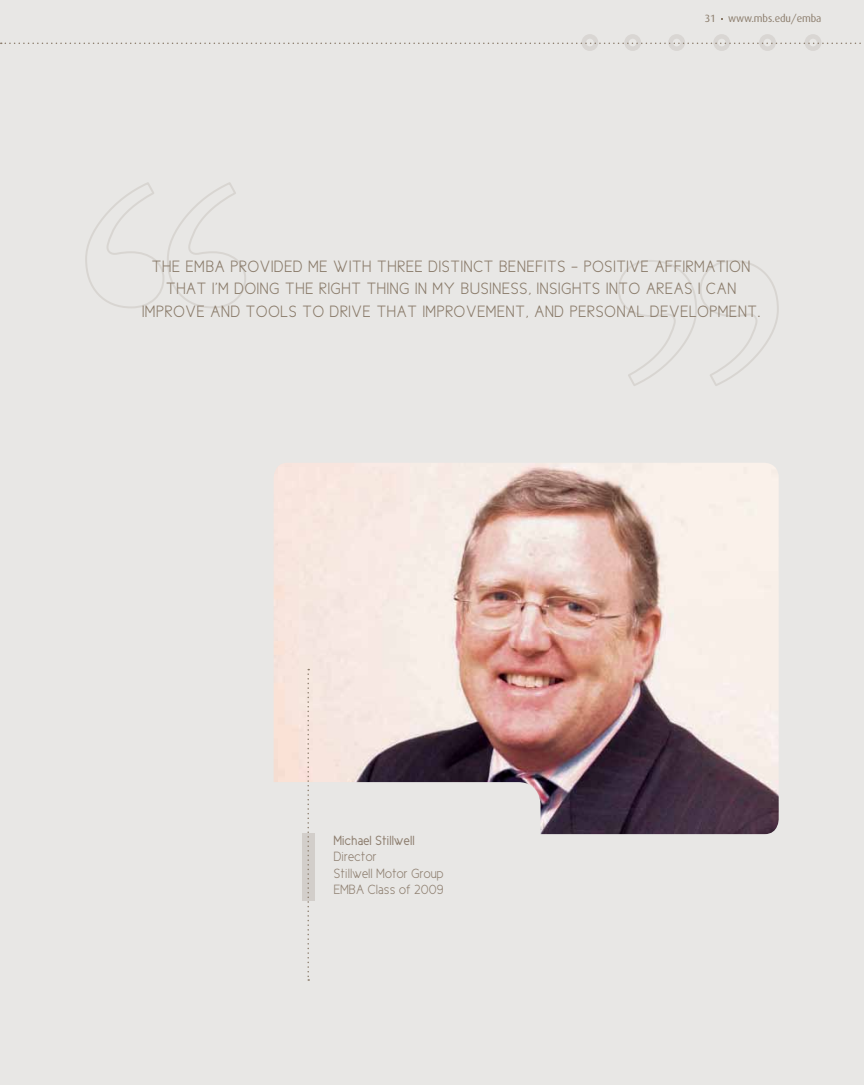
<style>
.page{position:relative;width:864px;height:1085px;background:#fff}
.page>*{position:absolute;margin:0;border:0;box-sizing:border-box;transform-origin:0 0}
.t1{font:16.5px "Cicle Semi";letter-spacing:.045em;color:#8a7b6a}
.t2{font:13.5px/16.2px "Cicle Semi";letter-spacing:.01em;color:#8f8071}
.t3{font:13.5px "Cicle Gordita";letter-spacing:.01em;color:#8f8071}
.t4{font:10.5px "Dax";letter-spacing:-.01em;color:#8a7b6a}
</style>
<div class="page">
<div style="left:0;top:0;width:863px;height:1084px;background:#e8e7e5"></div>
<div style="left:581px;top:34px;width:17px;height:17px;border:4px solid #d9d6d3;border-radius:50%"></div>
<div style="left:713px;top:34px;width:16px;height:17px;border:4px solid #d9d6d3;border-radius:50%"></div>
<div style="left:624px;top:34px;width:16px;height:17px;border:4px solid #d9d6d3;border-radius:50%"></div>
<div style="left:758px;top:34px;width:17px;height:17px;border:4px solid #d9d6d3;border-radius:50%"></div>
<div style="left:668px;top:34px;width:16px;height:17px;border:4px solid #d9d6d3;border-radius:50%"></div>
<div style="left:804px;top:34px;width:17px;height:17px;border:4px solid #d9d6d3;border-radius:50%"></div>
<svg style="left:0;top:42px;width:864px;height:2px"></svg>
<svg style="left:85px;top:182px;width:161px;height:126px"></svg>
<svg style="left:618px;top:260px;width:161px;height:126px"></svg>
<img style="left:274px;top:463px;width:504px;height:371px">
<svg style="left:274px;top:668px;width:266px;height:312px"></svg>
<p class="t4" style="left:704px;top:13px;width:118px">31 www.mbs.edu/emba</p>
<p class="t1" style="left:152px;top:257px;width:106px">THE EMBA PROVIDED</p>
<p class="t1" style="left:308px;top:257px;width:35px">ME WITH</p>
<p class="t1" style="left:377px;top:257px;width:59px">THREE DISTI</p>
<p class="t1" style="left:463px;top:257px;width:72px">NCT BENEFITS</p>
<p class="t1" style="left:571px;top:257px;width:22px">– POSITIVE</p>
<p class="t1" style="left:654px;top:257px;width:9px">AFFI</p>
<p class="t1" style="left:685px;top:257px;width:19px">RMATIO</p>
<p class="t1" style="left:741px;top:257px;width:10px">N</p>
<p class="t1" style="left:166px;top:280px;width:11px">THAT</p>
<p class="t1" style="left:212px;top:280px;width:84px">I’M DOING THE</p>
<p class="t1" style="left:319px;top:280px;width:18px">RIGHT</p>
<p class="t1" style="left:366px;top:280px;width:103px">THING IN MY BUSI</p>
<p class="t1" style="left:492px;top:280px;width:67px">NESS, INSIGHTS</p>
<p class="t1" style="left:605px;top:280px;width:69px">INTO AREAS</p>
<p class="t1" style="left:698px;top:280px;width:39px">I CA N</p>
<p class="t1" style="left:142px;top:302px;width:43px">IMPROVE</p>
<p class="t1" style="left:210px;top:302px;width:47px">AND TOOLS</p>
<p class="t1" style="left:302px;top:302px;width:55px">TO DRIVE</p>
<p class="t1" style="left:376px;top:302px;width:11px">THAT</p>
<p class="t1" style="left:422px;top:302px;width:43px">IMPROVEME</p>
<p class="t1" style="left:505px;top:302px;width:155px">NT, AND PERSONAL DEVELOPME</p>
<p class="t1" style="left:737px;top:302px;width:24px">NT.</p>
<p class="t3" style="left:333px;top:833px;width:82px">Michael Stillwell</p>
<p class="t2" style="left:333px;top:848px;width:111px">DIRECTOR<br>STILLWELL MOTOR GROUP<br>EMBA CLASS OF 2009</p>
</div>
